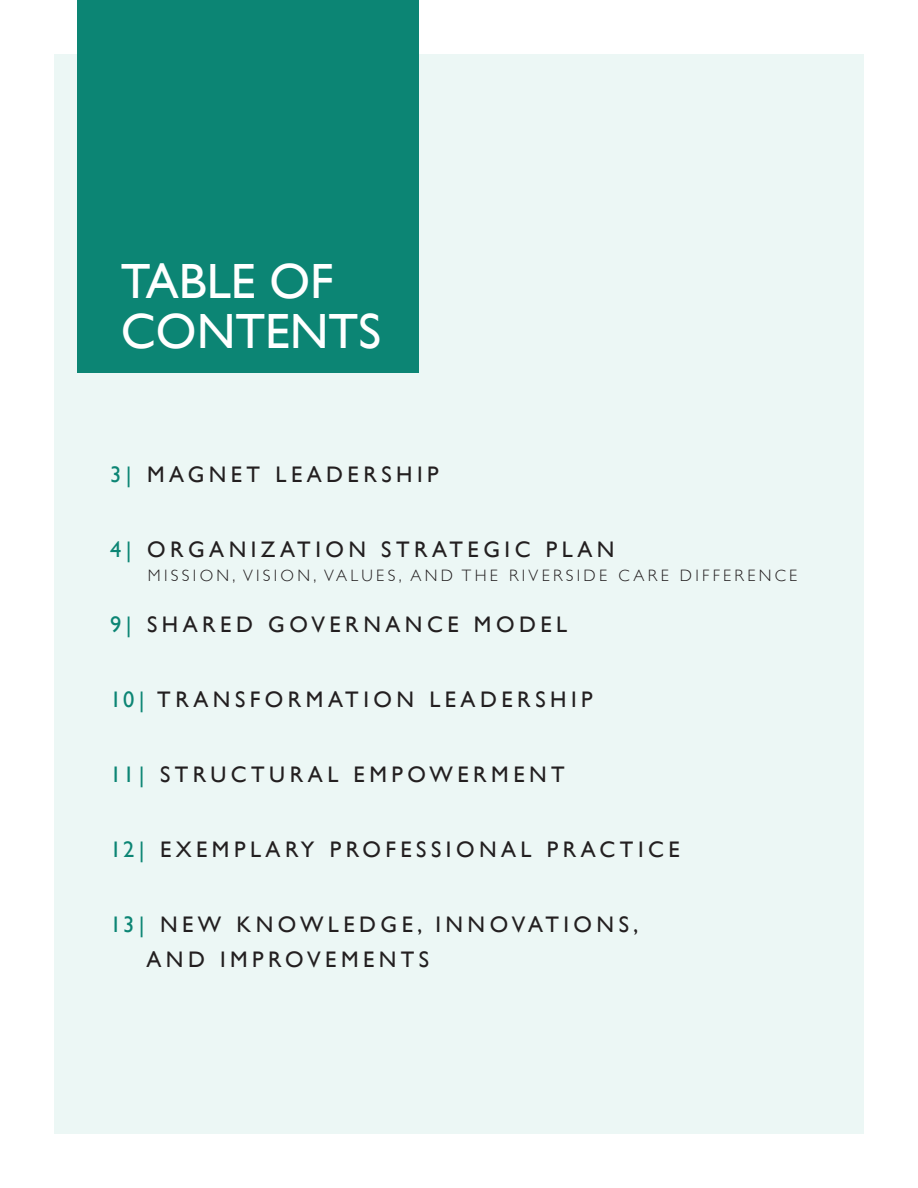
<style>
.page{position:relative;width:918px;height:1188px;background:#fff}
.page>*{position:absolute;margin:0;border:0;box-sizing:border-box;transform-origin:0 0}
.t1{font:49.5px/49.9px "Gill Sans";color:#fff}
.t2{font:22.5px/34.5px "Gill Sans";letter-spacing:.2em;color:#231f20}
.t3{font:300 16.5px "Gill Sans";letter-spacing:.2em;color:#231f20}
.s1{color:#0c8574}
</style>
<div class="page">
<div style="left:54px;top:54px;width:810px;height:1080px;background:#ecf7f5"></div>
<div style="left:77px;top:0;width:341px;height:373px;background:#0c8574"></div>
<p class="t1" style="left:121px;top:256px;width:262px">TABLE OF<br>CONTENTS</p>
<p class="t2" style="left:110px;top:457px;width:330px"><span class="s1">3|</span> MAGNET LEADERSHIP</p>
<p class="t2" style="left:110px;top:532px;width:506px"><span class="s1">4|</span> ORGANIZATION STRATEGIC PLAN</p>
<p class="t3" style="left:148px;top:563px;width:651px">MISSION, VISION, VALUES, AND THE RIVERSIDE CARE DIFFERENCE</p>
<p class="t2" style="left:110px;top:607px;width:459px"><span class="s1">9|</span> SHARED GOVERNANCE MODEL</p>
<p class="t2" style="left:110px;top:682px;width:484px"><span class="s1">10|</span> TRANSFORMATION LEADERSHIP</p>
<p class="t2" style="left:110px;top:757px;width:456px"><span class="s1">11|</span> STRUCTURAL EMPOWERMENT</p>
<p class="t2" style="left:110px;top:832px;width:571px"><span class="s1">12|</span> EXEMPLARY PROFESSIONAL PRACTICE</p>
<p class="t2" style="left:146px;top:907px;width:494px;text-indent:-36px"><span class="s1">13|</span> NEW KNOWLEDGE, INNOVATIONS,<br>AND IMPROVEMENTS</p>
</div>
